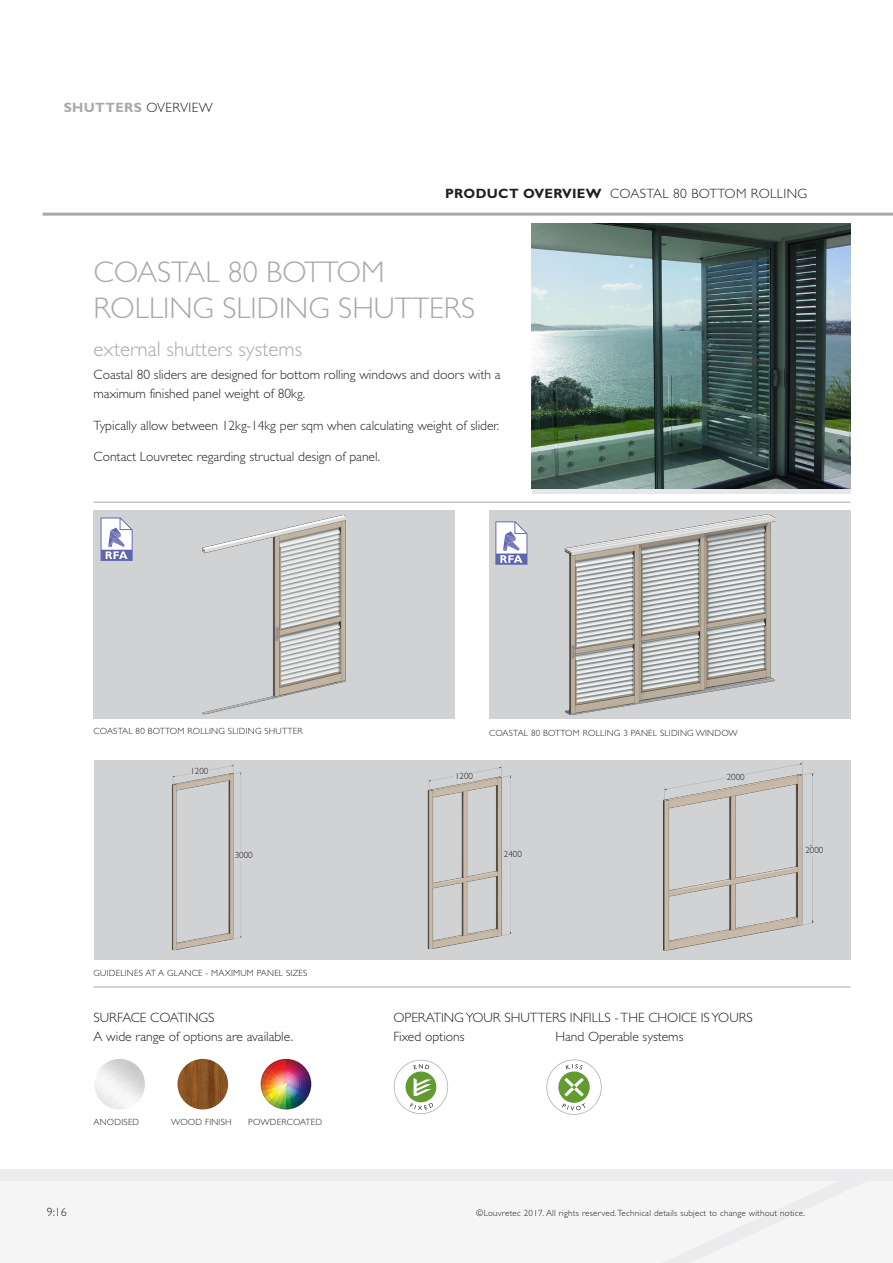
<style>
.page{position:relative;width:893px;height:1263px;background:#fff}
.page>*{position:absolute;margin:0;border:0;box-sizing:border-box;transform-origin:0 0}
.section_product_head{font:300 30px/36px "Gill Sans CE";color:#a8a9ad}
.section_product_subh{font:300 21px "Gill Sans CE";color:#a8a9ad}
.body_copy{font:300 13.5px/18.8px "Gill Sans CE";color:#231f20}
.section_title_2L{font:300 13.5px "Gill Sans CE";letter-spacing:.025em;color:#231f20}
.section_title_L{font:700 13.5px "Gill Sans CE";letter-spacing:.025em;color:#a8a9ad}
.page_number_L{font:300 12px "Gill Sans CE";color:#231f20}
.body_copy-2{font:300 9px "Gill Sans CE";letter-spacing:.025em;color:#231f20}
.small_body_copy{font:300 9px "Gill Sans CE";color:#231f20}
.s1{font-weight:300;color:#231f20}
.s2{font-weight:700}
</style>
<div class="page">
<hr style="left:94px;top:986px;width:756px;height:1px;background:#a8a9ad">
<hr style="left:94px;top:502px;width:756px;height:1px;background:#a8a9ad">
<div style="left:94px;top:761px;width:756px;height:199px;background:#d1d2d4"></div>
<div style="left:94px;top:510px;width:361px;height:209px;background:#d1d2d4"></div>
<img style="left:202px;top:515px;width:144px;height:200px">
<img style="left:94px;top:1059px;width:51px;height:50px;border-radius:25px">
<img style="left:177px;top:1059px;width:51px;height:50px;border-radius:25px">
<img style="left:261px;top:1059px;width:50px;height:50px;border-radius:25px">
<img style="left:531px;top:223px;width:319px;height:266px">
<hr style="left:43px;top:213px;width:850px;height:3px;background:#a8a9ad">
<div style="left:489px;top:510px;width:361px;height:209px;background:#d1d2d4"></div>
<img style="left:564px;top:514px;width:212px;height:201px">
<img style="left:94px;top:760px;width:226px;height:191px">
<img style="left:351px;top:760px;width:226px;height:190px">
<img style="left:622px;top:760px;width:226px;height:191px">
<div style="left:0;top:1180px;width:893px;height:83px;background:#f5f5f6"></div>
<div style="left:0;top:1169px;width:893px;height:11px;background:#ececee"></div>
<svg style="left:546px;top:1059px;width:56px;height:56px"></svg>
<svg style="left:394px;top:1060px;width:54px;height:54px"></svg>
<div style="left:189px;top:767px;width:19px;height:10px;background:#d1d2d4"></div>
<div style="left:234px;top:851px;width:19px;height:11px;background:#d1d2d4"></div>
<div style="left:454px;top:772px;width:19px;height:9px;background:#d1d2d4"></div>
<div style="left:503px;top:850px;width:19px;height:11px;background:#d1d2d4"></div>
<div style="left:726px;top:773px;width:19px;height:11px;background:#d1d2d4"></div>
<div style="left:804px;top:846px;width:19px;height:11px;background:#d1d2d4"></div>
<svg style="left:495px;top:521px;width:33px;height:44px"></svg>
<svg style="left:101px;top:517px;width:32px;height:44px"></svg>
<p class="section_title_L" style="left:64px;top:100px;width:150px">SHUTTERS <span class="s1">OVERVIEW</span></p>
<p class="section_title_2L" style="left:445px;top:185px;width:364px"><span class="s2">PRODUCT OVERVIEW</span> COASTAL 80 BOTTOM ROLLING</p>
<p class="section_product_head" style="left:94px;top:254px;width:383px">COASTAL 80 BOTTOM<br>ROLLING SLIDING SHUTTERS</p>
<p class="section_product_subh" style="left:94px;top:337px;width:210px">external shutters systems</p>
<p class="body_copy" style="left:94px;top:365px;width:409px">Coastal 80 sliders are designed for bottom rolling windows and doors with a maximum finished panel weight of 80kg.</p>
<p class="body_copy" style="left:94px;top:416px;width:407px">Typically allow between 12kg-14kg per sqm when calculating weight of slider.</p>
<p class="body_copy" style="left:94px;top:447px;width:288px">Contact Louvretec regarding structual design of panel.</p>
<p class="body_copy-2" style="left:94px;top:726px;width:211px">COASTAL 80 BOTTOM ROLLING SLIDING SHUTTER</p>
<p class="body_copy-2" style="left:489px;top:727px;width:250px">COASTAL 80 BOTTOM ROLLING 3 PANEL SLIDING WINDOW</p>
<p class="small_body_copy" style="left:190px;top:766px;width:20px">1200</p>
<p class="small_body_copy" style="left:235px;top:850px;width:19px">3000</p>
<p class="body_copy-2" style="left:94px;top:968px;width:215px">GUIDELINES AT A GLANCE - MAXIMUM PANEL SIZES</p>
<p class="small_body_copy" style="left:455px;top:771px;width:19px">1200</p>
<p class="small_body_copy" style="left:504px;top:849px;width:19px">2400</p>
<p class="small_body_copy" style="left:727px;top:772px;width:19px">2000</p>
<p class="body_copy" style="left:94px;top:1008px;width:201px">SURFACE COATINGS<br>A wide range of options are available.</p>
<p class="body_copy" style="left:393px;top:1008px;width:361px">OPERATING YOUR SHUTTERS INFILLS - THE CHOICE IS YOURS<br>Fixed options</p>
<p class="body_copy" style="left:555px;top:1027px;width:130px">Hand Operable systems</p>
<p class="body_copy-2" style="left:94px;top:1117px;width:47px">ANODISED</p>
<p class="body_copy-2" style="left:171px;top:1117px;width:62px">WOOD FINISH</p>
<p class="body_copy-2" style="left:248px;top:1117px;width:75px">POWDERCOATED</p>
<p class="small_body_copy" style="left:805px;top:845px;width:19px">2000</p>
<p class="page_number_L" style="left:47px;top:1205px;width:22px">9:16</p>
<p class="body_copy-2" style="left:476px;top:1208px;width:330px">©Louvretec 2017. All rights reserved. Technical details subject to change without notice.</p>
</div>
